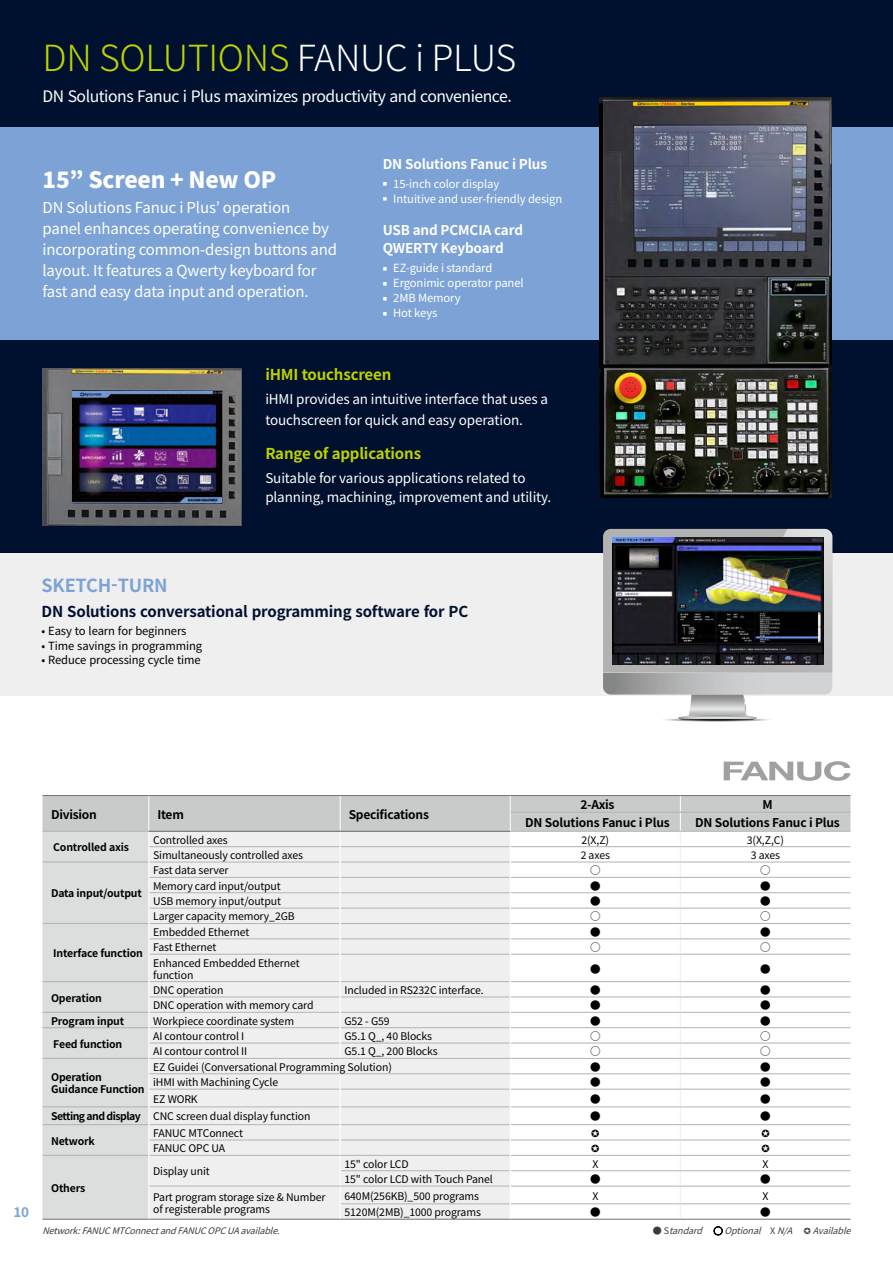
<style>
.page{position:relative;width:893px;height:1263px;background:#fff}
.page>*{position:absolute;margin:0;border:0;box-sizing:border-box;transform-origin:0 0}
.t1{font:300 36px "Noto Sans KR";letter-spacing:-.01em;color:#bfd200}
.t2{font:900 22.5px "Noto Sans KR";letter-spacing:-.01em;color:#fff}
.t3{font:700 18px "Noto Sans KR";letter-spacing:-.01em;color:#7da3d6}
.t4{font:15.75px "Noto Sans KR";letter-spacing:-.03em;color:#fff}
.t5{font:15px/21px "Noto Sans KR";letter-spacing:-.01em;color:#fff}
.t6{font:700 15px "Noto Sans KR";letter-spacing:-.01em;color:#00102f}
.t7{font:700 15px "Noto Sans KR";letter-spacing:-.01em;color:#bfd200}
.t8{font:13.5px/21px "Noto Sans KR";letter-spacing:-.01em;color:#fff}
.t9{font:700 13.5px/18px "Noto Sans KR";letter-spacing:-.01em;color:#fff}
.t10{font:700 13.5px "Noto Sans KR";color:#7da3d6}
.t11{font:700 12px "Noto Sans KR";letter-spacing:-.015em;color:#000}
.t12{font:11.25px "Noto Sans KR";letter-spacing:-.01em;color:#fff}
.t13{font:11.25px "Noto Sans KR";letter-spacing:-.01em;color:#000}
.t14{font:10.5px/12px "Noto Sans KR";letter-spacing:-.01em;color:#000}
.t15{font:700 10.5px/12px "Noto Sans KR";letter-spacing:-.015em;color:#000}
.t16{font:italic 9px "Noto Sans KR";color:#3e3a39}
.s1{color:#fff}
.s2{font-weight:700}
.s3{font-style:normal}
</style>
<div class="page">
<hr style="left:340px;top:1219px;width:170px;height:1px;background:#727171">
<hr style="left:510px;top:1219px;width:170px;height:1px;background:#727171">
<hr style="left:680px;top:1219px;width:170px;height:1px;background:#727171">
<hr style="left:43px;top:1219px;width:106px;height:1px;background:#727171">
<hr style="left:149px;top:1219px;width:191px;height:1px;background:#727171">
<svg style="left:724px;top:761px;width:126px;height:20px"></svg>
<div style="left:0;top:0;width:893px;height:128px;background:#00102f"></div>
<div style="left:0;top:128px;width:893px;height:212px;background:#7da3d6"></div>
<div style="left:0;top:340px;width:893px;height:213px;background:#00102f"></div>
<div style="left:0;top:553px;width:893px;height:142px;background:#efefef"></div>
<img style="left:43px;top:368px;width:198px;height:158px">
<img style="left:73px;top:391px;width:148px;height:112px">
<svg style="left:603px;top:529px;width:229px;height:193px"></svg>
<img style="left:612px;top:538px;width:211px;height:126px">
<img style="left:600px;top:98px;width:232px;height:400px">
<svg style="left:43px;top:795px;width:807px;height:424px"></svg>
<h1 class="t1" style="left:43px;top:38px;width:475px">DN SOLUTIONS <span class="s1">FANUC i PLUS</span></h1>
<h3 class="t4" style="left:43px;top:88px;width:471px">DN Solutions Fanuc i Plus maximizes productivity and convenience.</h3>
<h2 class="t2" style="left:43px;top:167px;width:235px">15” Screen + New OP</h2>
<h3 class="t5" style="left:43px;top:198px;width:296px">DN Solutions Fanuc i Plus’ operation<br>panel enhances operating convenience by incorporating common-design buttons and layout. It features a Qwerty keyboard for fast and easy data input and operation.</h3>
<p class="t9" style="left:383px;top:155px;width:166px">DN Solutions Fanuc i Plus</p>
<p class="t12" style="left:383px;top:177px;width:118px">■ 15-inch color display</p>
<p class="t12" style="left:383px;top:192px;width:181px">■ Intuitive and user-friendly design</p>
<p class="t9" style="left:383px;top:222px;width:142px">USB and PCMCIA card<br>QWERTY Keyboard</p>
<p class="t12" style="left:383px;top:262px;width:111px">■ EZ-guide i standard</p>
<p class="t12" style="left:383px;top:277px;width:142px">■ Ergonimic operator panel</p>
<p class="t12" style="left:383px;top:292px;width:79px">■ 2MB Memory</p>
<p class="t12" style="left:383px;top:307px;width:56px">■ Hot keys</p>
<h3 class="t7" style="left:265px;top:366px;width:128px">iHMI touchscreen</h3>
<p class="t8" style="left:265px;top:389px;width:284px">iHMI provides an intuitive interface that uses a touchscreen for quick and easy operation.</p>
<h3 class="t7" style="left:265px;top:445px;width:157px">Range of applications</h3>
<p class="t8" style="left:265px;top:468px;width:287px;line-height:19.5px">Suitable for various applications related to planning, machining, improvement and utility.</p>
<h3 class="t3" style="left:42px;top:575px;width:128px">SKETCH-TURN</h3>
<h3 class="t6" style="left:42px;top:603px;width:428px">DN Solutions conversational programming software for PC</h3>
<p class="t13" style="left:42px;top:625px;width:147px">• Easy to learn for beginners</p>
<p class="t13" style="left:42px;top:639px;width:162px">• Time savings in programming</p>
<p class="t13" style="left:42px;top:653px;width:161px">• Reduce processing cycle time</p>
<p class="t10" style="left:13px;top:1205px;width:17px">10</p>
<p class="t11" style="left:51px;top:807px;width:47px">Division</p>
<p class="t11" style="left:157px;top:807px;width:28px">Item</p>
<p class="t11" style="left:349px;top:807px;width:82px">Specifications</p>
<p class="t11" style="left:580px;top:798px;width:36px">2-Axis</p>
<p class="t11" style="left:762px;top:798px;width:12px">M</p>
<p class="t11" style="left:525px;top:816px;width:146px">DN Solutions Fanuc i Plus</p>
<p class="t11" style="left:695px;top:816px;width:146px">DN Solutions Fanuc i Plus</p>
<p class="t15" style="left:53px;top:842px;width:77px">Controlled axis</p>
<p class="t15" style="left:51px;top:888px;width:92px">Data input/output</p>
<p class="t15" style="left:53px;top:947px;width:91px">Interface function</p>
<p class="t15" style="left:51px;top:992px;width:52px">Operation</p>
<p class="t14" style="left:153px;top:834px;width:76px">Controlled axes</p>
<p class="t14" style="left:581px;top:834px;width:29px">2(X,Z)</p>
<p class="t14" style="left:747px;top:834px;width:39px">3(X,Z,C)</p>
<p class="t14" style="left:153px;top:849px;width:152px">Simultaneously controlled axes</p>
<p class="t14" style="left:581px;top:849px;width:31px">2 axes</p>
<p class="t14" style="left:751px;top:849px;width:31px">3 axes</p>
<p class="t14" style="left:153px;top:865px;width:77px">Fast data server</p>
<p class="t14" style="left:590px;top:865px;width:12px">○</p>
<p class="t14" style="left:760px;top:865px;width:12px">○</p>
<p class="t14" style="left:153px;top:880px;width:129px">Memory card input/output</p>
<p class="t14" style="left:590px;top:880px;width:12px">●</p>
<p class="t14" style="left:760px;top:880px;width:12px">●</p>
<p class="t14" style="left:153px;top:895px;width:130px">USB memory input/output</p>
<p class="t14" style="left:590px;top:895px;width:12px">●</p>
<p class="t14" style="left:760px;top:895px;width:12px">●</p>
<p class="t14" style="left:153px;top:911px;width:143px">Larger capacity memory_2GB</p>
<p class="t14" style="left:590px;top:911px;width:12px">○</p>
<p class="t14" style="left:760px;top:911px;width:12px">○</p>
<p class="t14" style="left:153px;top:926px;width:98px">Embedded Ethernet</p>
<p class="t14" style="left:590px;top:926px;width:12px">●</p>
<p class="t14" style="left:760px;top:926px;width:12px">●</p>
<p class="t14" style="left:153px;top:941px;width:65px">Fast Ethernet</p>
<p class="t14" style="left:590px;top:941px;width:12px">○</p>
<p class="t14" style="left:760px;top:941px;width:12px">○</p>
<p class="t14" style="left:153px;top:957px;width:148px">Enhanced Embedded Ethernet function</p>
<p class="t14" style="left:590px;top:963px;width:12px">●</p>
<p class="t14" style="left:760px;top:963px;width:12px">●</p>
<p class="t14" style="left:153px;top:984px;width:72px">DNC operation</p>
<p class="t14" style="left:344px;top:984px;width:141px">Included in RS232C interface.</p>
<p class="t14" style="left:590px;top:984px;width:12px">●</p>
<p class="t14" style="left:760px;top:984px;width:12px">●</p>
<p class="t14" style="left:153px;top:999px;width:162px">DNC operation with memory card</p>
<p class="t14" style="left:590px;top:999px;width:12px">●</p>
<p class="t14" style="left:760px;top:999px;width:12px">●</p>
<p class="t15" style="left:51px;top:1015px;width:75px">Program input</p>
<p class="t14" style="left:153px;top:1015px;width:142px">Workpiece coordinate system</p>
<p class="t14" style="left:344px;top:1015px;width:47px">G52 - G59</p>
<p class="t14" style="left:590px;top:1015px;width:12px">●</p>
<p class="t14" style="left:760px;top:1015px;width:12px">●</p>
<p class="t15" style="left:53px;top:1038px;width:71px">Feed function</p>
<p class="t14" style="left:153px;top:1030px;width:93px">AI contour control I</p>
<p class="t14" style="left:344px;top:1030px;width:89px">G5.1 Q_, 40 Blocks</p>
<p class="t14" style="left:590px;top:1030px;width:12px">○</p>
<p class="t14" style="left:760px;top:1030px;width:12px">○</p>
<p class="t14" style="left:153px;top:1046px;width:96px">AI contour control II</p>
<p class="t14" style="left:344px;top:1046px;width:95px">G5.1 Q_, 200 Blocks</p>
<p class="t14" style="left:590px;top:1046px;width:12px">○</p>
<p class="t14" style="left:760px;top:1046px;width:12px">○</p>
<p class="t14" style="left:153px;top:1061px;width:240px">EZ Guidei (Conversational Programming Solution)</p>
<p class="t14" style="left:590px;top:1061px;width:12px">●</p>
<p class="t14" style="left:760px;top:1061px;width:12px">●</p>
<p class="t14" style="left:153px;top:1076px;width:127px">iHMI with Machining Cycle</p>
<p class="t14" style="left:590px;top:1076px;width:12px">●</p>
<p class="t14" style="left:760px;top:1076px;width:12px">●</p>
<p class="t14" style="left:153px;top:1093px;width:46px">EZ WORK</p>
<p class="t14" style="left:590px;top:1093px;width:12px">●</p>
<p class="t14" style="left:760px;top:1093px;width:12px">●</p>
<p class="t14" style="left:51px;top:1111px;width:261px"><span class="s2">Setting and display</span> CNC screen dual display function</p>
<p class="t14" style="left:590px;top:1111px;width:12px">●</p>
<p class="t14" style="left:760px;top:1111px;width:12px">●</p>
<p class="t15" style="left:51px;top:1135px;width:45px">Network</p>
<p class="t15" style="left:51px;top:1071px;width:95px">Operation<br>Guidance Function</p>
<p class="t14" style="left:153px;top:1127px;width:91px">FANUC MTConnect</p>
<p class="t14" style="left:153px;top:1143px;width:74px">FANUC OPC UA</p>
<p class="t15" style="left:51px;top:1182px;width:36px">Others</p>
<p class="t14" style="left:153px;top:1166px;width:58px">Display unit</p>
<p class="t14" style="left:344px;top:1158px;width:66px">15" color LCD</p>
<p class="t14" style="left:592px;top:1158px;width:8px">X</p>
<p class="t14" style="left:762px;top:1158px;width:8px">X</p>
<p class="t14" style="left:344px;top:1173px;width:150px">15" color LCD with Touch Panel</p>
<p class="t14" style="left:590px;top:1173px;width:12px">●</p>
<p class="t14" style="left:760px;top:1173px;width:12px">●</p>
<p class="t14" style="left:153px;top:1191px;width:174px">Part program storage size &amp; Number of registerable programs</p>
<p class="t14" style="left:344px;top:1190px;width:136px">640M(256KB)_500 programs</p>
<p class="t14" style="left:592px;top:1190px;width:8px">X</p>
<p class="t14" style="left:762px;top:1190px;width:8px">X</p>
<p class="t14" style="left:345px;top:1206px;width:138px">5120M(2MB)_1000 programs</p>
<p class="t14" style="left:590px;top:1206px;width:12px">●</p>
<p class="t14" style="left:760px;top:1206px;width:12px">●</p>
<p class="t16" style="left:43px;top:1226px;width:246px">Network:FANUCMTConnectandFANUCOPCUAavailable.</p>
<p class="t16" style="left:653px;top:1226px;width:206px"><span class="s3">● S</span> tandard <span class="s3">◯</span> Optional <span class="s3">X</span> N/A ✪ Available</p>
</div>
